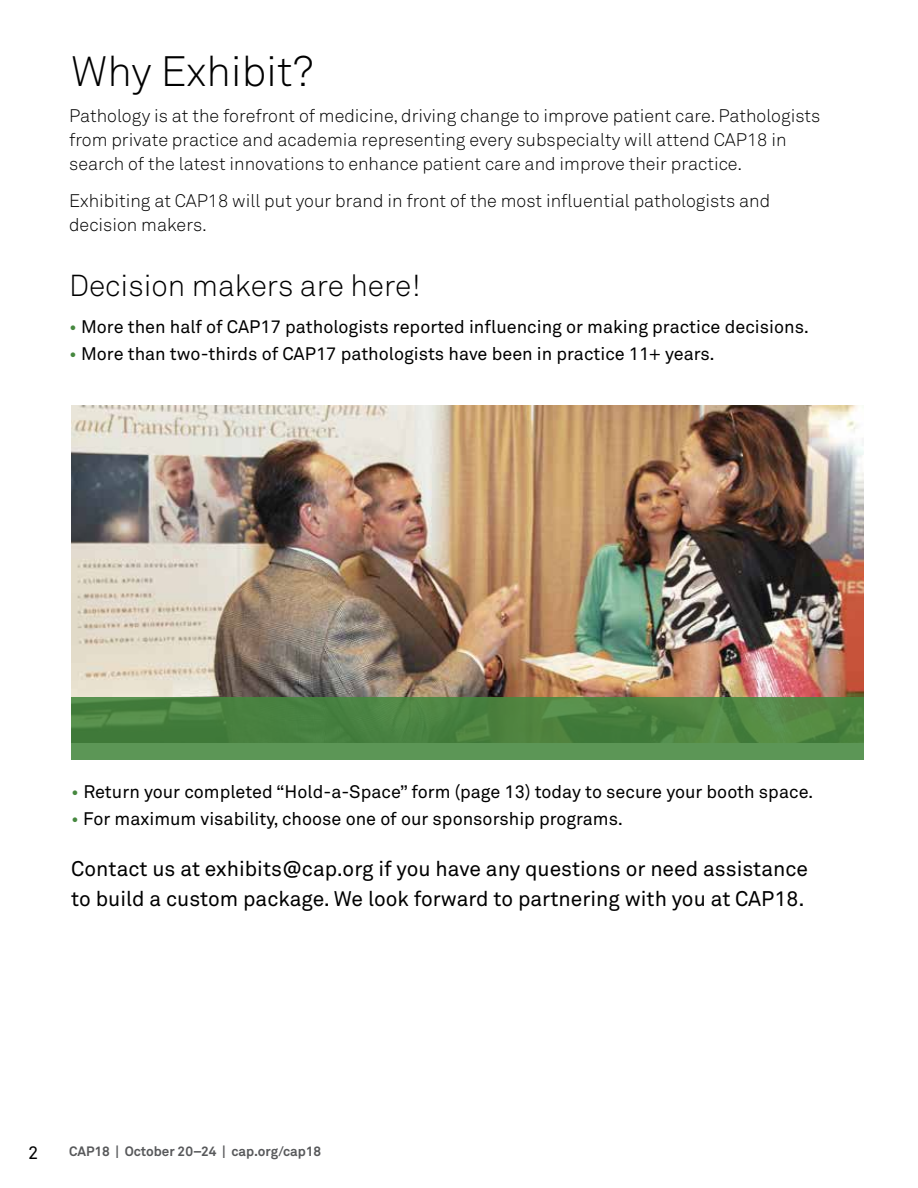
<style>
.page{position:relative;width:918px;height:1188px;background:#fff}
.page>*{position:absolute;margin:0;border:0;box-sizing:border-box;transform-origin:0 0}
.t1{font:300 42px "Akkurat Std";color:#000}
.t2{font:300 30px "Akkurat Std";color:#000}
.t3{font:21px/30px "Akkurat Std";color:#000}
.t4{font:300 18px/24px "Akkurat Std";color:#000}
.t5{font:18px "Akkurat Std";color:#000}
.t6{font:700 13.5px "Akkurat Std";color:#58595b}
.s1{color:#46883f}
</style>
<div class="page">
<img style="left:71px;top:405px;width:793px;height:293px">
<svg style="left:71px;top:698px;width:793px;height:62px;background:#4f8846"></svg>
<h1 class="t1" style="left:71px;top:46px;width:244px">Why Exhibit?</h1>
<p class="t4" style="left:69px;top:103px;width:753px">Pathology is at the forefront of medicine, driving change to improve patient care. Pathologists from private practice and academia representing every subspecialty will attend CAP18 in search of the latest innovations to enhance patient care and improve their practice.</p>
<p class="t4" style="left:69px;top:189px;width:703px">Exhibiting at CAP18 will put your brand in front of the most influential pathologists and decision makers.</p>
<h2 class="t2" style="left:69px;top:267px;width:353px">Decision makers are here!</h2>
<p class="t5" style="left:69px;top:316px;width:741px"><span class="s1">•</span> More then half of CAP17 pathologists reported influencing or making practice decisions.</p>
<p class="t5" style="left:69px;top:343px;width:647px"><span class="s1">•</span> More than two-thirds of CAP17 pathologists have been in practice 11+ years.</p>
<p class="t5" style="left:71px;top:782px;width:744px"><span class="s1">•</span> Return your completed “Hold-a-Space” form (page 13) today to secure your booth space.</p>
<p class="t5" style="left:71px;top:809px;width:553px"><span class="s1">•</span> For maximum visability, choose one of our sponsorship programs.</p>
<p class="t3" style="left:71px;top:853px;width:738px">Contact us at exhibits@cap.org if you have any questions or need assistance to build a custom package. We look forward to partnering with you at CAP18.</p>
<p class="t5" style="left:28px;top:1143px;width:12px">2</p>
<p class="t6" style="left:69px;top:1142px;width:254px">CAP18 | October 20–24 | cap.org/cap18</p>
</div>
